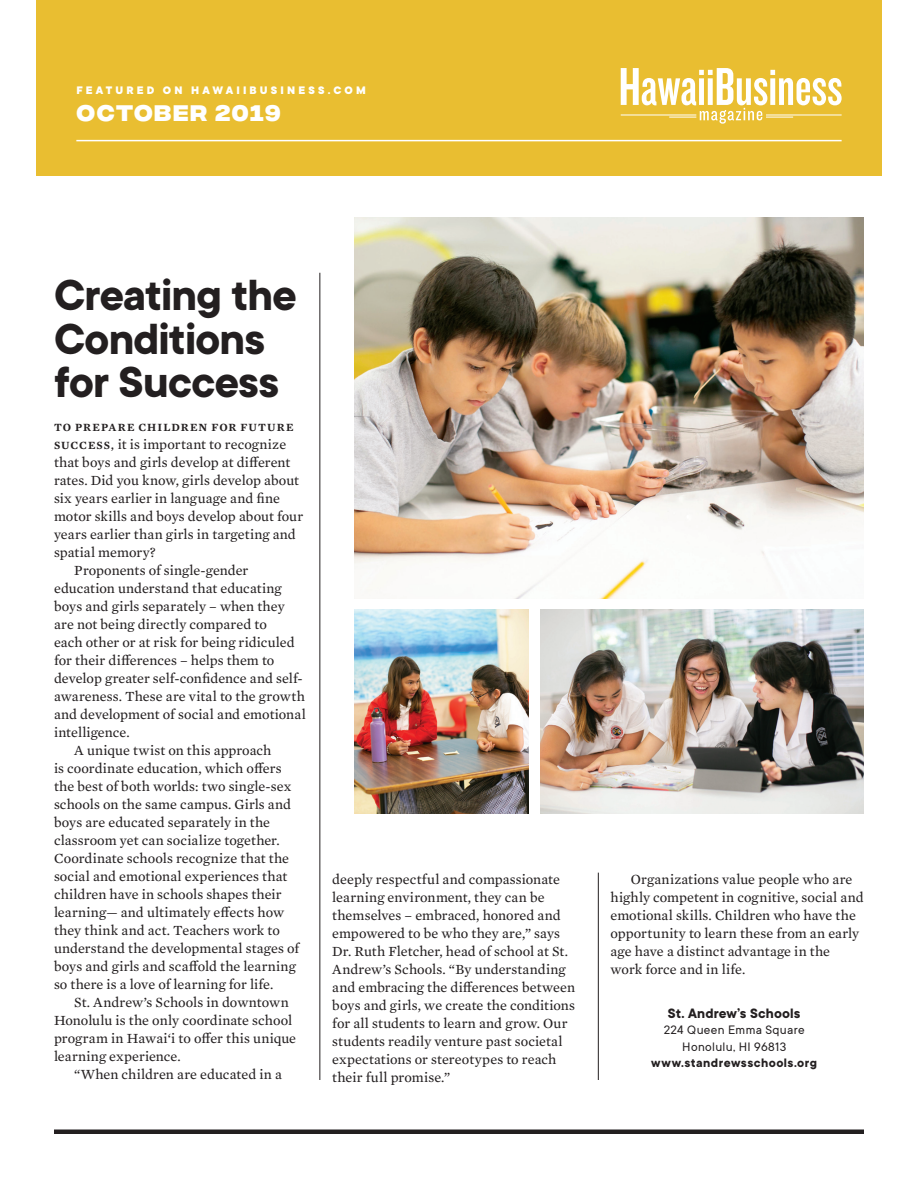
<style>
.page{position:relative;width:918px;height:1188px;background:#fff}
.page>*{position:absolute;margin:0;border:0;box-sizing:border-box;transform-origin:0 0}
.t1{font:700 48px/43.5px "TT Commons";letter-spacing:-.02em;color:#231f20}
.t2{font:22.5px "integral cf bold";letter-spacing:.06em;color:#fff}
.t3{font:700 15px "TT Commons";letter-spacing:.01em;color:#231f20}
.t4{font:14.25px/18px "Mercury Text G2";letter-spacing:.005em;color:#231f20}
.t5{font:13.5px/16.5px "TT Commons";letter-spacing:.025em;color:#231f20;text-align:center}
.t6{font:700 13.5px "TT Commons";letter-spacing:.035em;color:#231f20}
.t7{font:800 12px "TT Commons";letter-spacing:.26em;color:#fff}
.t8{font:600 11.25px "Mercury Text G2";letter-spacing:.1em;color:#231f20}
.s1{font-weight:600;font-size:11.25px}
</style>
<div class="page">
<div style="left:36px;top:0;width:846px;height:176px;background:#e9be31"></div>
<svg style="left:621px;top:68px;width:221px;height:56px"></svg>
<img style="left:355px;top:217px;width:509px;height:382px">
<img style="left:540px;top:609px;width:324px;height:205px">
<img style="left:355px;top:609px;width:174px;height:205px">
<hr style="left:320px;top:273px;width:1px;height:807px;background:#231f20">
<hr style="left:598px;top:873px;width:1px;height:207px;background:#231f20">
<hr style="left:54px;top:1130px;width:810px;height:4px;background:#231f20">
<hr style="left:76px;top:140px;width:766px;height:1px;background:#fff">
<p class="t7" style="left:76px;top:82px;width:291px">FEATURED ON HAWAIIBUSINESS.COM</p>
<h2 class="t2" style="left:76px;top:100px;width:205px">OCTOBER 2019</h2>
<h1 class="t1" style="left:54px;top:272px;width:244px">Creating the<br>Conditions for Success</h1>
<p class="t8" style="left:54px;top:419px;width:241px">TO PREPARE CHILDREN FOR FUTURE</p>
<p class="t4" style="left:54px;top:435px;width:234px"><span class="s1">SUCCESS,</span> it is important to recognize</p>
<p class="t4" style="left:54px;top:453px;width:238px">that boys and girls develop at different</p>
<p class="t4" style="left:54px;top:471px;width:247px">rates. Did you know, girls develop about</p>
<p class="t4" style="left:54px;top:489px;width:228px">six years earlier in language and fine</p>
<p class="t4" style="left:54px;top:507px;width:251px">motor skills and boys develop about four</p>
<p class="t4" style="left:54px;top:525px;width:243px">years earlier than girls in targeting and</p>
<p class="t4" style="left:54px;top:543px;width:103px">spatial memory?</p>
<p class="t4" style="left:74px;top:561px;width:176px">Proponents of single-gender</p>
<p class="t4" style="left:54px;top:579px;width:229px">education understand that educating</p>
<p class="t4" style="left:54px;top:597px;width:232px">boys and girls separately – when they</p>
<p class="t4" style="left:54px;top:615px;width:214px">are not being directly compared to</p>
<p class="t4" style="left:54px;top:633px;width:242px">each other or at risk for being ridiculed</p>
<p class="t4" style="left:54px;top:651px;width:222px">for their differences – helps them to</p>
<p class="t4" style="left:54px;top:669px;width:250px">develop greater self-confidence and self-</p>
<p class="t4" style="left:54px;top:687px;width:253px">awareness. These are vital to the growth</p>
<p class="t4" style="left:54px;top:705px;width:253px">and development of social and emotional</p>
<p class="t4" style="left:54px;top:723px;width:77px">intelligence.</p>
<p class="t4" style="left:74px;top:741px;width:199px">A unique twist on this approach</p>
<p class="t4" style="left:54px;top:759px;width:229px">is coordinate education, which offers</p>
<p class="t4" style="left:54px;top:777px;width:239px">the best of both worlds: two single-sex</p>
<p class="t4" style="left:54px;top:795px;width:239px">schools on the same campus. Girls and</p>
<p class="t4" style="left:54px;top:813px;width:218px">boys are educated separately in the</p>
<p class="t4" style="left:54px;top:831px;width:227px">classroom yet can socialize together.</p>
<p class="t4" style="left:54px;top:849px;width:237px">Coordinate schools recognize that the</p>
<p class="t4" style="left:54px;top:867px;width:235px">social and emotional experiences that</p>
<p class="t4" style="left:54px;top:885px;width:229px">children have in schools shapes their</p>
<p class="t4" style="left:54px;top:903px;width:232px">learning— and ultimately effects how</p>
<p class="t4" style="left:54px;top:921px;width:228px">they think and act. Teachers work to</p>
<p class="t4" style="left:54px;top:939px;width:247px">understand the developmental stages of</p>
<p class="t4" style="left:54px;top:957px;width:243px">boys and girls and scaffold the learning</p>
<p class="t4" style="left:54px;top:975px;width:221px">so there is a love of learning for life.</p>
<p class="t4" style="left:74px;top:993px;width:216px">St. Andrew’s Schools in downtown</p>
<p class="t4" style="left:54px;top:1011px;width:240px">Honolulu is the only coordinate school</p>
<p class="t4" style="left:54px;top:1029px;width:244px">program in Hawai‘i to offer this unique</p>
<p class="t4" style="left:54px;top:1047px;width:128px">learning experience.</p>
<p class="t4" style="left:74px;top:1065px;width:209px">“When children are educated in a</p>
<p class="t4" style="left:332px;top:870px;width:244px">deeply respectful and compassionate learning environment, they can be themselves – embraced, honored and empowered to be who they are,” says Dr. Ruth Fletcher, head of school at St.<br>Andrew’s Schools. “By understanding and embracing the differences between boys and girls, we create the conditions for all students to learn and grow. Our students readily venture past societal expectations or stereotypes to reach their full promise.”</p>
<p class="t4" style="left:611px;top:870px;width:255px;text-indent:20px">Organizations value people who are highly competent in cognitive, social and emotional skills. Children who have the opportunity to learn these from an early age have a distinct advantage in the work force and in life.</p>
<p class="t3" style="left:668px;top:1003px;width:134px">St. Andrew’s Schools</p>
<p class="t5" style="left:664px;top:1021px;width:142px">224 Queen Emma Square<br>Honolulu, HI 96813</p>
<p class="t6" style="left:651px;top:1054px;width:167px">www.standrewsschools.org</p>
</div>
